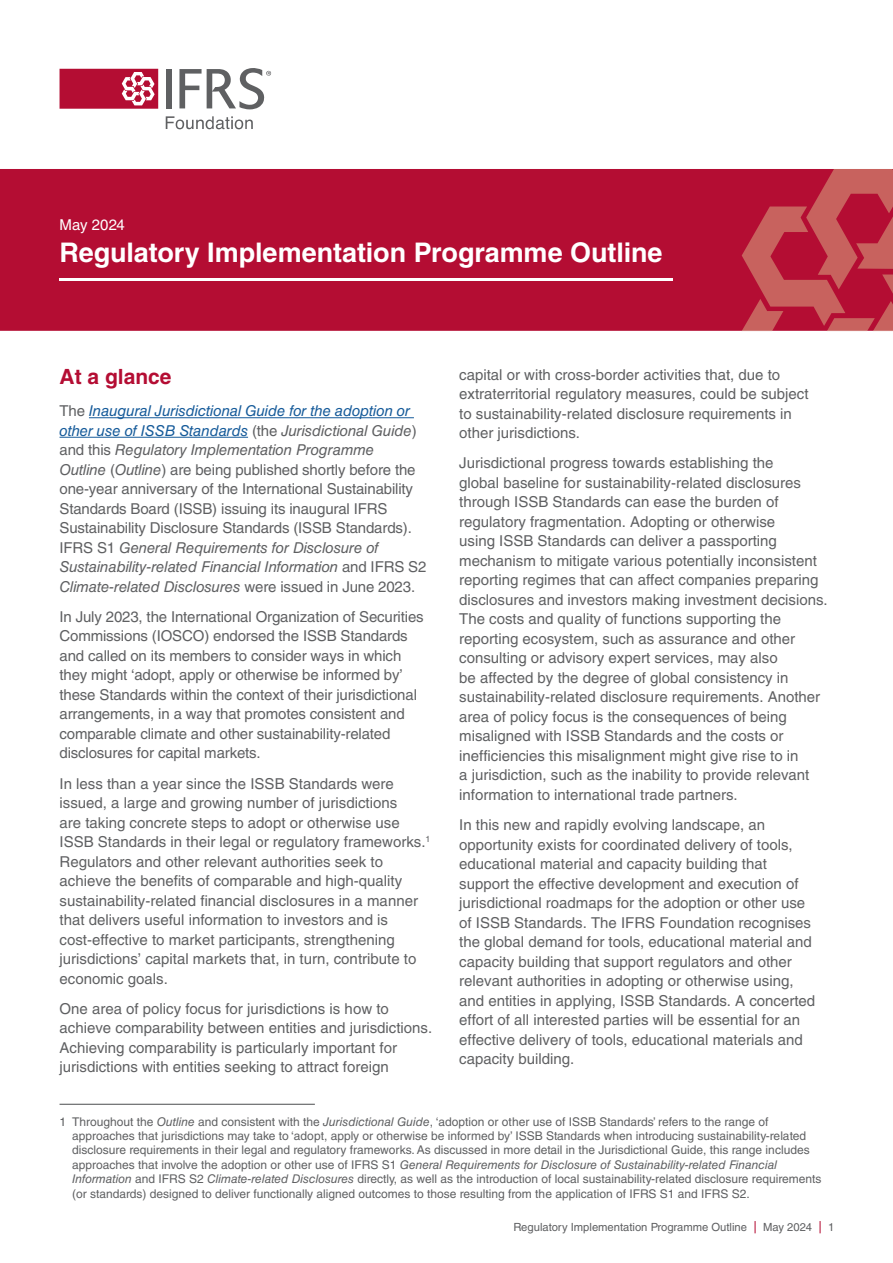
<style>
.page{position:relative;width:893px;height:1263px;background:#fff}
.page>*{position:absolute;margin:0;border:0;box-sizing:border-box;transform-origin:0 0}
.t1{font:700 27px "Helvetica LT Std";letter-spacing:-.005em;color:#fff}
.t2{font:700 21px "Helvetica LT Std";color:#b40d33}
.t3{font:15px/19.5px "Helvetica LT Std";color:#5f6062}
.t4{font:15px "Helvetica LT Std";color:#fff}
.t5{font:12px/14.4px "Helvetica LT Std";color:#5f6062}
.t6{font:11.25px "Helvetica LT Std";color:#5f6062}
.s1{font-style:italic;color:#165b9a}
.s2{font-style:italic}
.s3{font-size:16.2px;color:#b40d33}
</style>
<div class="page">
<hr style="left:89px;top:417px;width:325px;height:1px;background:#165b9a">
<hr style="left:60px;top:437px;width:188px;height:1px;background:#165b9a">
<svg style="left:0;top:169px;width:893px;height:162px;background:#b61537"></svg>
<hr style="left:60px;top:279px;width:613px;height:2px;background:#fff">
<div style="left:166px;top:69px;width:5px;height:39px;background:#5f6062"></div>
<svg style="left:179px;top:68px;width:92px;height:41px"></svg>
<svg style="left:60px;top:69px;width:98px;height:40px;background:#be2d4e"></svg>
<svg style="left:166px;top:116px;width:87px;height:13px"></svg>
<hr style="left:60px;top:1104px;width:255px;height:1px;background:#5f6062">
<p class="t4" style="left:60px;top:216px;width:67px">May 2024</p>
<h1 class="t1" style="left:60px;top:236px;width:604px">Regulatory Implementation Programme Outline</h1>
<h2 class="t2" style="left:60px;top:364px;width:114px">At a glance</h2>
<p class="t3" style="left:60px;top:401px;width:368px">The <span class="s1">Inaugural Jurisdictional Guide for the adoption or other use of ISSB Standards</span> (the <span class="s2">Jurisdictional Guide</span>) and this <span class="s2">Regulatory Implementation Programme<br>Outline</span> (<span class="s2">Outline</span>) are being published shortly before the one‑year anniversary of the International Sustainability Standards Board (ISSB) issuing its inaugural IFRS Sustainability Disclosure Standards (ISSB Standards).<br>IFRS S1 <span class="s2">General Requirements for Disclosure of Sustainability‑related Financial Information</span> and IFRS S2<br><span class="s2">Climate-related Disclosures</span> were issued in June 2023.</p>
<p class="t3" style="left:60px;top:607px;width:366px">In July 2023, the International Organization of Securities Commissions (IOSCO) endorsed the ISSB Standards and called on its members to consider ways in which they might ‘adopt, apply or otherwise be informed by’ these Standards within the context of their jurisdictional arrangements, in a way that promotes consistent and comparable climate and other sustainability-related disclosures for capital markets.</p>
<p class="t3" style="left:60px;top:773px;width:372px">In less than a year since the ISSB Standards were issued, a large and growing number of jurisdictions<br>are taking concrete steps to adopt or otherwise use ISSB Standards in their legal or regulatory frameworks.<sup>1<br></sup>Regulators and other relevant authorities seek to achieve the benefits of comparable and high-quality sustainability-related financial disclosures in a manner that delivers useful information to investors and is cost-effective to market participants, strengthening jurisdictions’ capital markets that, in turn, contribute to economic goals.</p>
<p class="t3" style="left:60px;top:999px;width:374px">One area of policy focus for jurisdictions is how to achieve comparability between entities and jurisdictions.<br>Achieving comparability is particularly important for jurisdictions with entities seeking to attract foreign</p>
<p class="t3" style="left:459px;top:365px;width:351px">capital or with cross-border activities that, due to extraterritorial regulatory measures, could be subject to sustainability-related disclosure requirements in other jurisdictions.</p>
<p class="t3" style="left:459px;top:453px;width:370px">Jurisdictional progress towards establishing the<br>global baseline for sustainability-related disclosures through ISSB Standards can ease the burden of regulatory fragmentation. Adopting or otherwise<br>using ISSB Standards can deliver a passporting mechanism to mitigate various potentially inconsistent reporting regimes that can affect companies preparing disclosures and investors making investment decisions.<br>The costs and quality of functions supporting the reporting ecosystem, such as assurance and other consulting or advisory expert services, may also<br>be affected by the degree of global consistency in sustainability‑related disclosure requirements. Another area of policy focus is the consequences of being misaligned with ISSB Standards and the costs or inefficiencies this misalignment might give rise to in<br>a jurisdiction, such as the inability to provide relevant information to international trade partners.</p>
<p class="t3" style="left:459px;top:815px;width:358px">In this new and rapidly evolving landscape, an opportunity exists for coordinated delivery of tools, educational material and capacity building that support the effective development and execution of jurisdictional roadmaps for the adoption or other use of ISSB Standards. The IFRS Foundation recognises the global demand for tools, educational material and capacity building that support regulators and other relevant authorities in adopting or otherwise using, and entities in applying, ISSB Standards. A concerted effort of all interested parties will be essential for an effective delivery of tools, educational materials and capacity building.</p>
<p class="t5" style="left:72px;top:1114px;width:751px;text-indent:-13px">1 Throughout the <span class="s2">Outline</span> and consistent with the <span class="s2">Jurisdictional Guide</span>, ‘adoption or other use of ISSB Standards’ refers to the range of approaches that jurisdictions may take to ‘adopt, apply or otherwise be informed by’ ISSB Standards when introducing sustainability-related disclosure requirements in their legal and regulatory frameworks. As discussed in more detail in the Jurisdictional Guide, this range includes approaches that involve the adoption or other use of IFRS S1 <span class="s2">General Requirements for Disclosure of Sustainability-related Financial Information</span> and IFRS S2 <span class="s2">Climate-related Disclosures</span> directly, as well as the introduction of local sustainability-related disclosure requirements (or standards) designed to deliver functionally aligned outcomes to those resulting from the application of IFRS S1 and IFRS S2.</p>
<p class="t6" style="left:513px;top:1221px;width:323px">Regulatory Implementation Programme Outline <span class="s3">|</span> May 2024 <span class="s3">|</span> 1</p>
</div>
